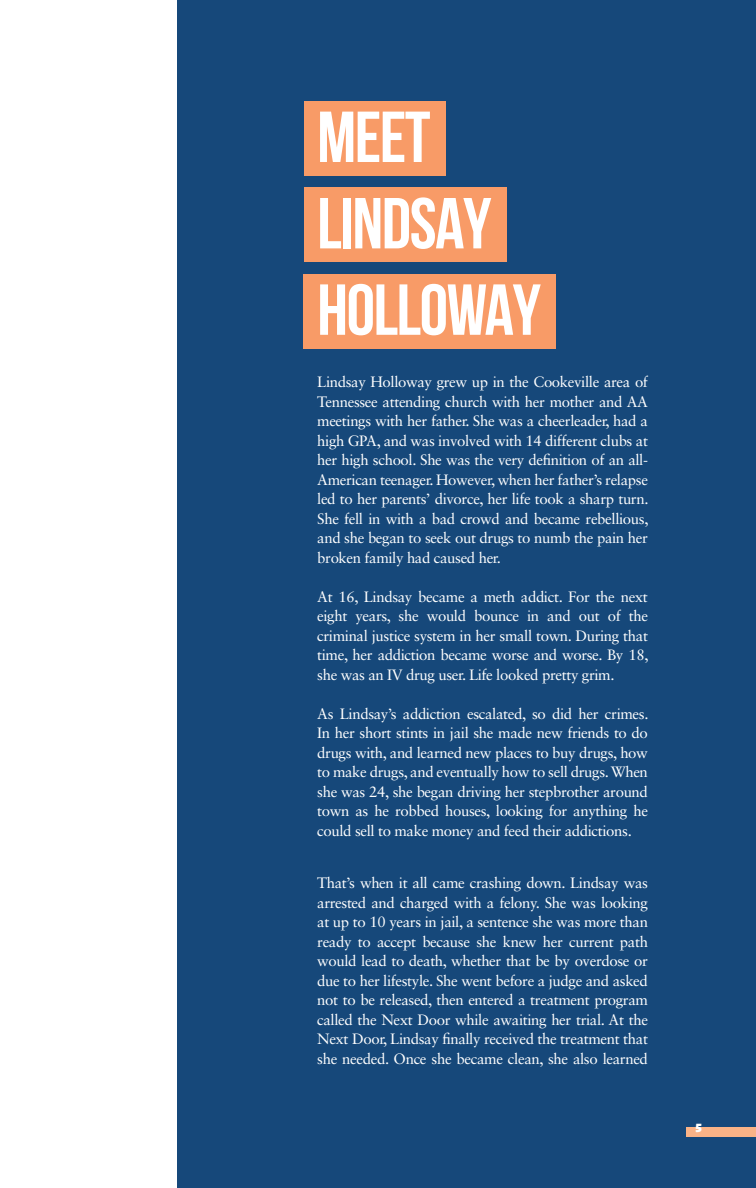
<style>
.page{position:relative;width:756px;height:1188px;background:#fff}
.page>*{position:absolute;margin:0;border:0;box-sizing:border-box;transform-origin:0 0}
.t1{font:700 72px/86.4px "Bebas Neue";letter-spacing:-.02em;color:#fff}
.t2{font:15px/19.5px "Sabon LT Std";letter-spacing:-.025em;color:#fff;text-align:justify}
.t3{font:900 12px "Between 3";color:#fff}
</style>
<div class="page">
<div style="left:178px;top:0;width:578px;height:1188px;background:#16487a"></div>
<div style="left:304px;top:101px;width:141px;height:75px;background:#f89b67"></div>
<div style="left:304px;top:188px;width:202px;height:74px;background:#f89b67"></div>
<div style="left:304px;top:274px;width:252px;height:74px;background:#f89b67"></div>
<div style="left:686px;top:1127px;width:70px;height:10px;background:#fab387"></div>
<h1 class="t1" style="left:317px;top:93px;width:225px">MEET<br>LINDSAY<br>HOLLOWAY</h1>
<p class="t2" style="left:317px;top:372px;width:333px">Lindsay Holloway grew up in the Cookeville area of Tennessee attending church with her mother and AA meetings with her father. She was a cheerleader, had a high GPA, and was involved with 14 different clubs at her high school. She was the very definition of an all-American teenager. However, when her father’s relapse led to her parents’ divorce, her life took a sharp turn.<br>She fell in with a bad crowd and became rebellious, and she began to seek out drugs to numb the pain her broken family had caused her.</p>
<p class="t2" style="left:317px;top:587px;width:333px">At 16, Lindsay became a meth addict. For the next eight years, she would bounce in and out of the criminal justice system in her small town. During that time, her addiction became worse and worse. By 18, she was an IV drug user. Life looked pretty grim.</p>
<p class="t2" style="left:317px;top:704px;width:333px">As Lindsay’s addiction escalated, so did her crimes.<br>In her short stints in jail she made new friends to do drugs with, and learned new places to buy drugs, how to make drugs, and eventually how to sell drugs. When she was 24, she began driving her stepbrother around town as he robbed houses, looking for anything he could sell to make money and feed their addictions.</p>
<p class="t2" style="left:317px;top:873px;width:332px">That’s when it all came crashing down. Lindsay was arrested and charged with a felony. She was looking at up to 10 years in jail, a sentence she was more than ready to accept because she knew her current path would lead to death, whether that be by overdose or due to her lifestyle. She went before a judge and asked not to be released, then entered a treatment program called the Next Door while awaiting her trial. At the Next Door, Lindsay finally received the treatment that she needed. Once she became clean, she also learned</p>
<p class="t3" style="left:695px;top:1121px;width:8px">5</p>
</div>
